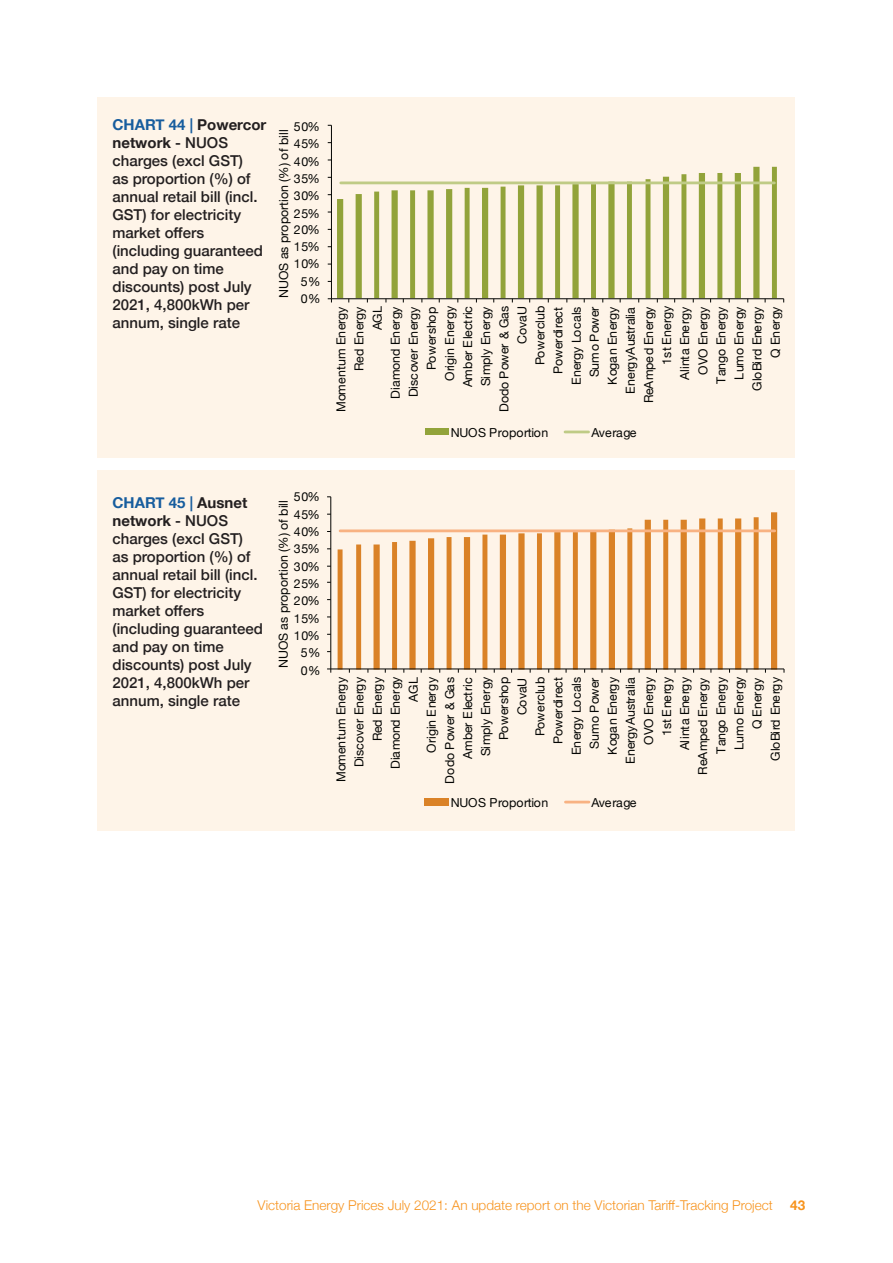
<style>
.page{position:relative;width:893px;height:1263px;background:#fff}
.page>*{position:absolute;margin:0;border:0;box-sizing:border-box;transform-origin:0 0}
.t1{font:500 15px/18px "Helvetica Neue";color:#231f20}
.t2{font:300 13.5px "Helvetica Neue";color:#f7931d}
.t3{font:700 13.5px "Helvetica Neue";color:#f7931d}
.t4{font:12.45px/18.1px "Helvetica Neue";color:#040503;text-align:right}
.s1{font-weight:700;color:#175d9e}
.s2{font-weight:700}
</style>
<div class="page">
<div style="left:98px;top:98px;width:697px;height:360px;background:#fef4e8"></div>
<div style="left:98px;top:470px;width:697px;height:360px;background:#fef4e8"></div>
<svg style="left:337px;top:167px;width:440px;height:131px"></svg>
<hr style="left:331px;top:125px;width:1px;height:174px;background:#040503">
<hr style="left:331px;top:298px;width:453px;height:1px;background:#040503">
<svg style="left:328px;top:298px;width:4px;height:4px"></svg>
<hr style="left:341px;top:181px;width:433px;height:3px;background:#bfcb86">
<div style="left:425px;top:428px;width:24px;height:6px;background:#92a33a"></div>
<hr style="left:565px;top:431px;width:24px;height:2px;background:#bfcb86">
<svg style="left:338px;top:512px;width:439px;height:156px"></svg>
<hr style="left:330px;top:497px;width:1px;height:172px;background:#040503">
<hr style="left:331px;top:668px;width:453px;height:1px;background:#040503">
<hr style="left:340px;top:529px;width:435px;height:3px;background:#f8b282">
<div style="left:424px;top:798px;width:25px;height:8px;background:#da8227"></div>
<hr style="left:565px;top:801px;width:24px;height:2px;background:#f8b282">
<p class="t1" style="left:112px;top:115px;width:155px"><span class="s1">CHART 44 |</span> <span class="s2">Powercor network</span> - NUOS charges (excl GST)<br>as proportion (%) of annual retail bill (incl.<br>GST) for electricity market offers (including guaranteed and pay on time discounts) post July<br>2021, 4,800kWh per annum, single rate</p>
<p class="t4" style="left:294px;top:118px;width:28px">50%</p>
<p class="t4" style="left:275px;top:298px;width:170px;rotate:-90deg">NUOS as proportion (%) of bill</p>
<p class="t4" style="left:294px;top:135px;width:28px">45%</p>
<p class="t4" style="left:294px;top:153px;width:28px">40%</p>
<p class="t4" style="left:294px;top:170px;width:28px">35%</p>
<p class="t4" style="left:294px;top:187px;width:28px">30%</p>
<p class="t4" style="left:294px;top:205px;width:28px">25%</p>
<p class="t4" style="left:294px;top:221px;width:28px">20%</p>
<p class="t4" style="left:294px;top:238px;width:28px">15%</p>
<p class="t4" style="left:294px;top:256px;width:28px">10%</p>
<p class="t4" style="left:301px;top:273px;width:21px">5%</p>
<p class="t4" style="left:301px;top:290px;width:21px">0%</p>
<p class="t4" style="left:333px;top:412px;width:108px;rotate:-90deg">Momentum Energy<br>Red Energy<br>AGL<br>Diamond Energy<br>Discover Energy<br>Powershop<br>Origin Energy<br>Amber Electric<br>Simply Energy<br>Dodo Power &amp; Gas<br>CovaU<br>Powerclub<br>Powerdirect<br>Energy Locals<br>Sumo Power<br>Kogan Energy<br>EnergyAustralia<br>ReAmped Energy<br>1st Energy<br>Alinta Energy<br>OVO Energy<br>Tango Energy<br>Lumo Energy<br>GloBird Energy<br>Q Energy</p>
<p class="t4" style="left:451px;top:424px;width:99px">NUOS Proportion</p>
<p class="t4" style="left:591px;top:424px;width:47px">Average</p>
<p class="t1" style="left:112px;top:493px;width:152px"><span class="s1">CHART 45 |</span> <span class="s2">Ausnet network</span> - NUOS charges (excl GST) as proportion (%) of annual retail bill (incl.<br>GST) for electricity market offers (including guaranteed and pay on time discounts) post July<br>2021, 4,800kWh per annum, single rate</p>
<p class="t4" style="left:294px;top:488px;width:28px">50%</p>
<p class="t4" style="left:275px;top:668px;width:170px;rotate:-90deg">NUOS as proportion (%) of bill</p>
<p class="t4" style="left:294px;top:506px;width:28px">45%</p>
<p class="t4" style="left:294px;top:523px;width:28px">40%</p>
<p class="t4" style="left:294px;top:540px;width:28px">35%</p>
<p class="t4" style="left:294px;top:558px;width:28px">30%</p>
<p class="t4" style="left:294px;top:575px;width:28px">25%</p>
<p class="t4" style="left:294px;top:592px;width:28px">20%</p>
<p class="t4" style="left:294px;top:610px;width:28px">15%</p>
<p class="t4" style="left:294px;top:627px;width:28px">10%</p>
<p class="t4" style="left:301px;top:644px;width:21px">5%</p>
<p class="t4" style="left:301px;top:662px;width:21px">0%</p>
<p class="t4" style="left:333px;top:783px;width:108px;rotate:-90deg">Momentum Energy<br>Discover Energy<br>Red Energy<br>Diamond Energy<br>AGL<br>Origin Energy<br>Dodo Power &amp; Gas<br>Amber Electric<br>Simply Energy<br>Powershop<br>CovaU<br>Powerclub<br>Powerdirect<br>Energy Locals<br>Sumo Power<br>Kogan Energy<br>EnergyAustralia<br>OVO Energy<br>1st Energy<br>Alinta Energy<br>ReAmped Energy<br>Tango Energy<br>Lumo Energy<br>Q Energy<br>GloBird Energy</p>
<p class="t4" style="left:451px;top:794px;width:99px">NUOS Proportion</p>
<p class="t4" style="left:591px;top:794px;width:47px">Average</p>
<p class="t2" style="left:258px;top:1194px;width:517px">Victoria Energy Prices July 2021: An update report on the Victorian Tariff-Tracking Project</p>
<p class="t3" style="left:790px;top:1194px;width:17px">43</p>
</div>
